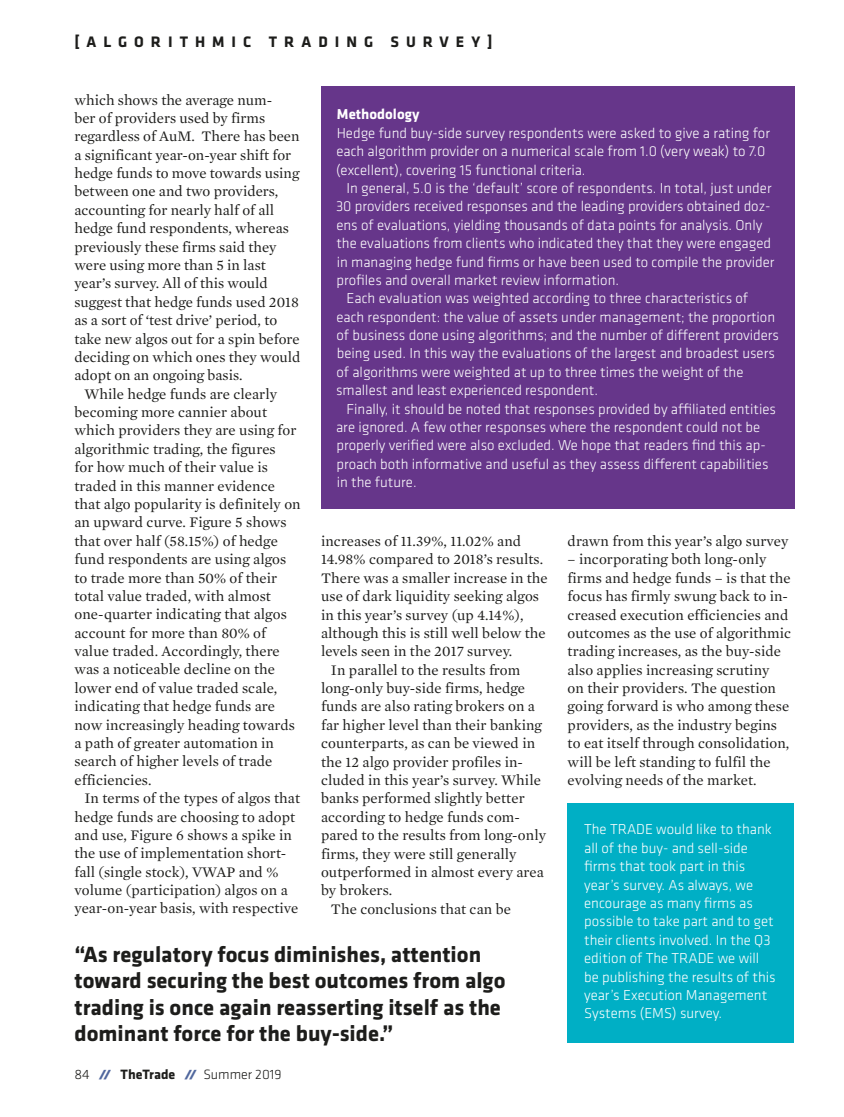
<style>
.page{position:relative;width:844px;height:1117px;background:#fff}
.page>*{position:absolute;margin:0;border:0;box-sizing:border-box;transform-origin:0 0}
._03__Pullquote{font:700 22.75px/26.2px "Klavika";color:#1d1d1b}
.Department___hed{font:700 15.75px "Klavika";letter-spacing:.445em;color:#1d1d1b}
._01__Body_Indent{font:14.88px/18.4px "Mercury Text G1";letter-spacing:.005em;color:#1d1d1b}
._02__Klavika_light_i{font:300 14.88px/18.4px "Klavika";color:#fff}
._02__Klavika_light_n{font:700 14.88px "Klavika";color:#fff}
.t1{font:300 14px "Klavika";color:#1d1d1b}
.s1{font-family:"Klavika Display";font-weight:900;font-style:italic;font-size:12.08px;color:#51689e}
.s2{font-weight:700}
</style>
<div class="page">
<div style="left:321px;top:86px;width:473px;height:423px;background:#66368a"></div>
<div style="left:567px;top:803px;width:227px;height:239px;background:#00afc5"></div>
<p class="Department___hed" style="left:74px;top:30px;width:419px">[ALGORITHMIC TRADING SURVEY]</p>
<p class="_01__Body_Indent" style="left:74px;top:90px;width:227px">which shows the average num-<br>ber of providers used by firms regardless of AuM. There has been a significant year-on-year shift for hedge funds to move towards using between one and two providers, accounting for nearly half of all hedge fund respondents, whereas previously these firms said they were using more than 5 in last year’s survey. All of this would suggest that hedge funds used 2018 as a sort of ‘test drive’ period, to take new algos out for a spin before deciding on which ones they would adopt on an ongoing basis.</p>
<p class="_01__Body_Indent" style="left:74px;top:384px;width:228px;text-indent:10px">While hedge funds are clearly becoming more cannier about which providers they are using for algorithmic trading, the figures<br>for how much of their value is traded in this manner evidence that algo popularity is definitely on an upward curve. Figure 5 shows that over half (58.15%) of hedge fund respondents are using algos to trade more than 50% of their total value traded, with almost one-quarter indicating that algos account for more than 80% of value traded. Accordingly, there was a noticeable decline on the lower end of value traded scale, indicating that hedge funds are now increasingly heading towards a path of greater automation in search of higher levels of trade efficiencies.</p>
<p class="_01__Body_Indent" style="left:74px;top:788px;width:227px;text-indent:10px">In terms of the types of algos that hedge funds are choosing to adopt and use, Figure 6 shows a spike in the use of implementation short&shy;fall (single stock), VWAP and % volume (participation) algos on a year-on-year basis, with respective</p>
<p class="_02__Klavika_light_n" style="left:337px;top:104px;width:84px">Methodology</p>
<p class="_02__Klavika_light_i" style="left:336px;top:123px;width:435px">Hedge fund buy-side survey respondents were asked to give a rating for each algorithm provider on a numerical scale from 1.0 (very weak) to 7.0 (excellent), covering 15 functional criteria.</p>
<p class="_02__Klavika_light_i" style="left:336px;top:179px;width:440px;text-indent:11px">In general, 5.0 is the ‘default’ score of respondents. In total, just under 30 providers received responses and the leading providers obtained doz&shy;ens of evaluations, yielding thousands of data points for analysis. Only the evaluations from clients who indicated they that they were engaged in managing hedge fund firms or have been used to compile the provider profiles and overall market review information.</p>
<p class="_02__Klavika_light_i" style="left:336px;top:289px;width:444px;text-indent:11px">Each evaluation was weighted according to three characteristics of each respondent: the value of assets under management; the proportion of business done using algorithms; and the number of different providers being used. In this way the evaluations of the largest and broadest users of algorithms were weighted at up to three times the weight of the smallest and least experienced respondent.</p>
<p class="_02__Klavika_light_i" style="left:336px;top:399px;width:441px;text-indent:11px">Finally, it should be noted that responses provided by affiliated entities are ignored. A few other responses where the respondent could not be properly verified were also excluded. We hope that readers find this ap&shy;proach both informative and useful as they assess different capabilities in the future.</p>
<p class="_01__Body_Indent" style="left:321px;top:531px;width:228px">increases of 11.39%, 11.02% and 14.98% compared to 2018’s results.<br>There was a smaller increase in the use of dark liquidity seeking algos in this year’s survey (up 4.14%), although this is still well below the levels seen in the 2017 survey.</p>
<p class="_01__Body_Indent" style="left:321px;top:660px;width:226px;text-indent:10px">In parallel to the results from long-only buy-side firms, hedge funds are also rating brokers on a far higher level than their banking counterparts, as can be viewed in the 12 algo provider profiles in&shy;cluded in this year’s survey. While banks performed slightly better according to hedge funds com&shy;pared to the results from long-only firms, they were still generally outperformed in almost every area by brokers.</p>
<p class="_01__Body_Indent" style="left:331px;top:899px;width:181px">The conclusions that can be</p>
<p class="_01__Body_Indent" style="left:567px;top:532px;width:222px">drawn from this year’s algo survey</p>
<p class="_01__Body_Indent" style="left:567px;top:550px;width:225px">– incorporating both long-only firms and hedge funds – is that the focus has firmly swung back to in&shy;creased execution efficiencies and outcomes as the use of algorithmic trading increases, as the buy-side also applies increasing scrutiny<br>on their providers. The question going forward is who among these providers, as the industry begins to eat itself through consolidation, will be left standing to fulfil the evolving needs of the market.</p>
<p class="_02__Klavika_light_i" style="left:584px;top:820px;width:193px">The TRADE would like to thank all of the buy- and sell-side firms that took part in this year’s survey. As always, we encourage as many firms as possible to take part and to get their clients involved. In the Q3 edition of The TRADE we will be publishing the results of this year’s Execution Management<br>Systems (EMS) survey.</p>
<p class="_03__Pullquote" style="left:74px;top:940px;width:432px">“As regulatory focus diminishes, attention toward securing the best outcomes from algo trading is once again reasserting itself as the dominant force for the buy-side.”</p>
<p class="t1" style="left:74px;top:1066px;width:209px">84 <span class="s1">//</span> <span class="s2">TheTrade</span> <span class="s1">//</span> Summer 2019</p>
</div>
